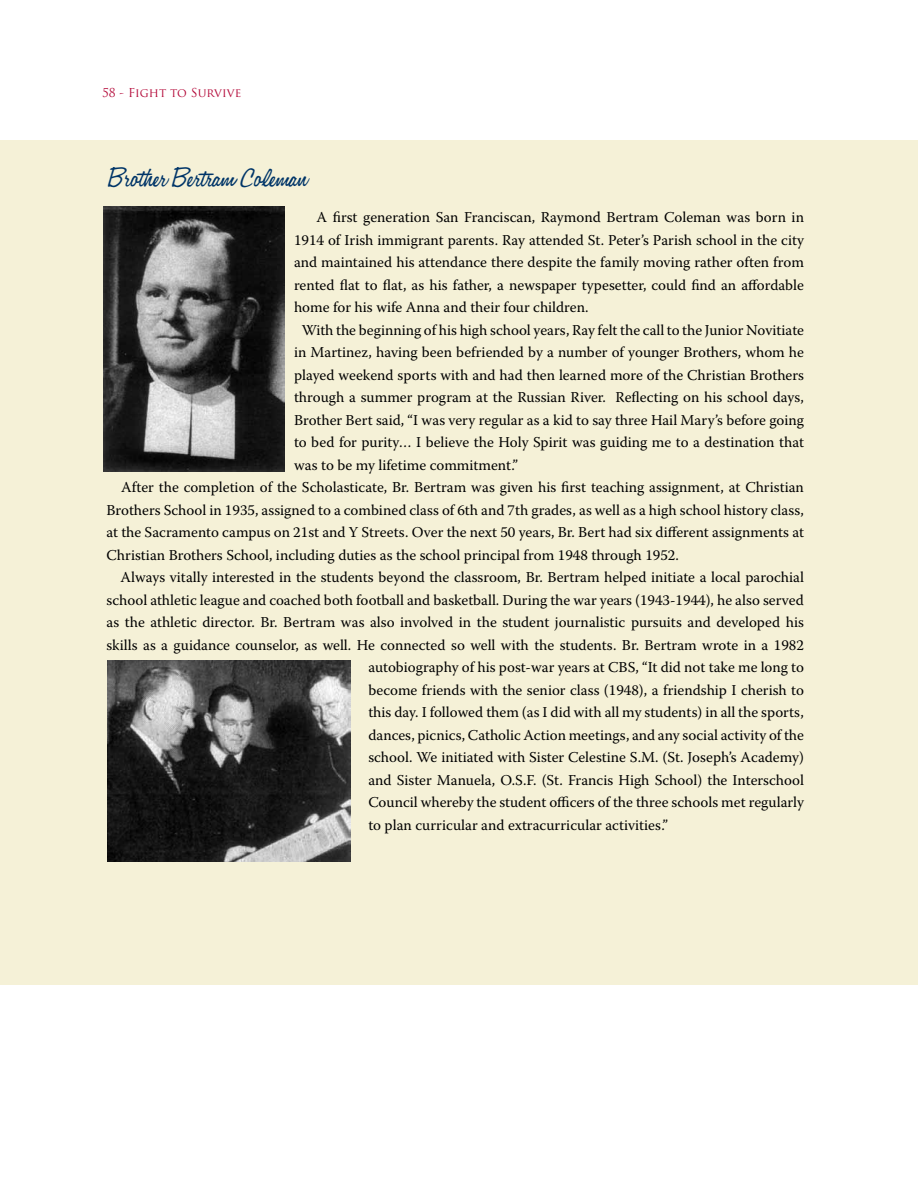
<style>
.page{position:relative;width:918px;height:1188px;background:#fff}
.page>*{position:absolute;margin:0;border:0;box-sizing:border-box;transform-origin:0 0}
.t1{font:27px "Jacquard";color:#003568}
.t2{font:15px "Warnock Pro";color:#000}
.t3{font:12px "Trajan Pro";color:#b30838}
</style>
<div class="page">
<div style="left:0;top:140px;width:918px;height:845px;background:#f5f1d7"></div>
<img style="left:108px;top:661px;width:243px;height:201px">
<img style="left:104px;top:207px;width:180px;height:264px">
<p class="t3" style="left:102px;top:85px;width:141px">58 - Fight to Survive</p>
<h1 class="t1" style="left:107px;top:160px;width:201px">Brother Bertram Coleman</h1>
<p class="t2" style="left:316px;top:208px;width:489px">A first generation San Franciscan, Raymond Bertram Coleman was born in</p>
<p class="t2" style="left:294px;top:231px;width:511px">1914 of Irish immigrant parents. Ray attended St. Peter’s Parish school in the city</p>
<p class="t2" style="left:294px;top:253px;width:512px">and maintained his attendance there despite the family moving rather often from</p>
<p class="t2" style="left:294px;top:276px;width:511px">rented flat to flat, as his father, a newspaper typesetter, could find an affordable</p>
<p class="t2" style="left:294px;top:298px;width:296px">home for his wife Anna and their four children.</p>
<p class="t2" style="left:302px;top:321px;width:504px">With the beginning of his high school years, Ray felt the call to the Junior Novitiate</p>
<p class="t2" style="left:294px;top:343px;width:512px">in Martinez, having been befriended by a number of younger Brothers, whom he</p>
<p class="t2" style="left:294px;top:366px;width:512px">played weekend sports with and had then learned more of the Christian Brothers</p>
<p class="t2" style="left:294px;top:388px;width:512px">through a summer program at the Russian River. Reflecting on his school days,</p>
<p class="t2" style="left:294px;top:411px;width:512px">Brother Bert said, “I was very regular as a kid to say three Hail Mary’s before going</p>
<p class="t2" style="left:294px;top:433px;width:512px">to bed for purity… I believe the Holy Spirit was guiding me to a destination that</p>
<p class="t2" style="left:294px;top:456px;width:226px">was to be my lifetime commitment.”</p>
<p class="t2" style="left:121px;top:478px;width:684px">After the completion of the Scholasticate, Br. Bertram was given his first teaching assignment, at Christian</p>
<p class="t2" style="left:106px;top:501px;width:699px">Brothers School in 1935, assigned to a combined class of 6th and 7th grades, as well as a high school history class,</p>
<p class="t2" style="left:106px;top:523px;width:699px">at the Sacramento campus on 21st and Y Streets. Over the next 50 years, Br. Bert had six different assignments at</p>
<p class="t2" style="left:106px;top:546px;width:574px">Christian Brothers School, including duties as the school principal from 1948 through 1952.</p>
<p class="t2" style="left:120px;top:568px;width:685px">Always vitally interested in the students beyond the classroom, Br. Bertram helped initiate a local parochial</p>
<p class="t2" style="left:106px;top:591px;width:699px">school athletic league and coached both football and basketball. During the war years (1943-1944), he also served</p>
<p class="t2" style="left:106px;top:613px;width:699px">as the athletic director. Br. Bertram was also involved in the student journalistic pursuits and developed his</p>
<p class="t2" style="left:106px;top:636px;width:699px">skills as a guidance counselor, as well. He connected so well with the students. Br. Bertram wrote in a 1982</p>
<p class="t2" style="left:368px;top:658px;width:437px">autobiography of his post-war years at CBS, “It did not take me long to</p>
<p class="t2" style="left:368px;top:681px;width:437px">become friends with the senior class (1948), a friendship I cherish to</p>
<p class="t2" style="left:368px;top:703px;width:437px">this day. I followed them (as I did with all my students) in all the sports,</p>
<p class="t2" style="left:368px;top:726px;width:437px">dances, picnics, Catholic Action meetings, and any social activity of the</p>
<p class="t2" style="left:368px;top:748px;width:437px">school. We initiated with Sister Celestine S.M. (St. Joseph’s Academy)</p>
<p class="t2" style="left:368px;top:771px;width:437px">and Sister Manuela, O.S.F. (St. Francis High School) the Interschool</p>
<p class="t2" style="left:368px;top:793px;width:437px">Council whereby the student officers of the three schools met regularly</p>
<p class="t2" style="left:368px;top:816px;width:301px">to plan curricular and extracurricular activities.”</p>
</div>
